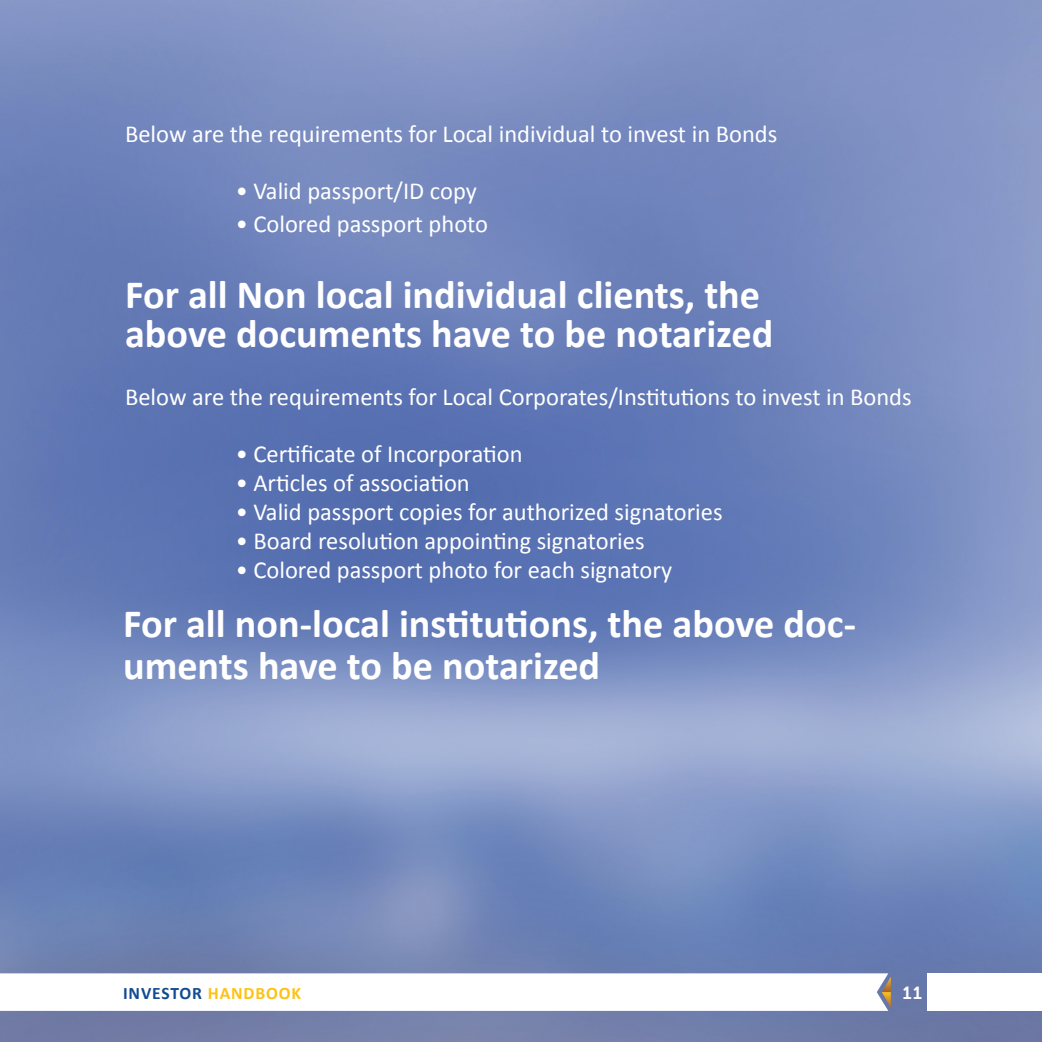
<style>
.page{position:relative;width:1042px;height:1042px;background:#fff}
.page>*{position:absolute;margin:0;border:0;box-sizing:border-box;transform-origin:0 0}
.Big_Title{font:700 40.25px/38.5px "Calibri";color:#fff}
.Big_Title-2{font:24.5px "Calibri";color:#fff}
.t1{font:700 17.5px "Calibri";letter-spacing:.05em;color:#124b92}
.t2{font:17.5px "Museo 700";color:#fff}
.s1{color:#fec214}
</style>
<div class="page">
<img style="left:0;top:0;width:1042px;height:1042px">
<div style="left:928px;top:973px;width:114px;height:38px;background:#fff"></div>
<svg style="left:0;top:973px;width:891px;height:38px"></svg>
<p class="Big_Title-2" style="left:125px;top:119px;width:654px">Below are the requirements for Local individual to invest in Bonds</p>
<p class="Big_Title-2" style="left:236px;top:176px;width:243px">• Valid passport/ID copy</p>
<p class="Big_Title-2" style="left:236px;top:208px;width:254px">• Colored passport photo</p>
<p class="Big_Title" style="left:125px;top:275px;width:650px">For all Non local individual clients, the above documents have to be notarized</p>
<p class="Big_Title-2" style="left:125px;top:382px;width:788px">Below are the requirements for Local Corporates/Institutions to invest in Bonds</p>
<p class="Big_Title-2" style="left:236px;top:439px;width:288px">• Certificate of Incorporation</p>
<p class="Big_Title-2" style="left:236px;top:468px;width:236px">• Articles of association</p>
<p class="Big_Title-2" style="left:236px;top:496px;width:488px">• Valid passport copies for authorized signatories</p>
<p class="Big_Title-2" style="left:236px;top:525px;width:410px">• Board resolution appointing signatories</p>
<p class="Big_Title-2" style="left:236px;top:554px;width:438px">• Colored passport photo for each signatory</p>
<p class="Big_Title" style="left:123px;top:602px;width:734px;line-height:42px">For all non-local institutions, the above doc&shy;uments have to be notarized</p>
<p class="t1" style="left:123px;top:981px;width:180px">INVESTOR <span class="s1">HANDBOOK</span></p>
<p class="t2" style="left:902px;top:983px;width:21px">11</p>
</div>
